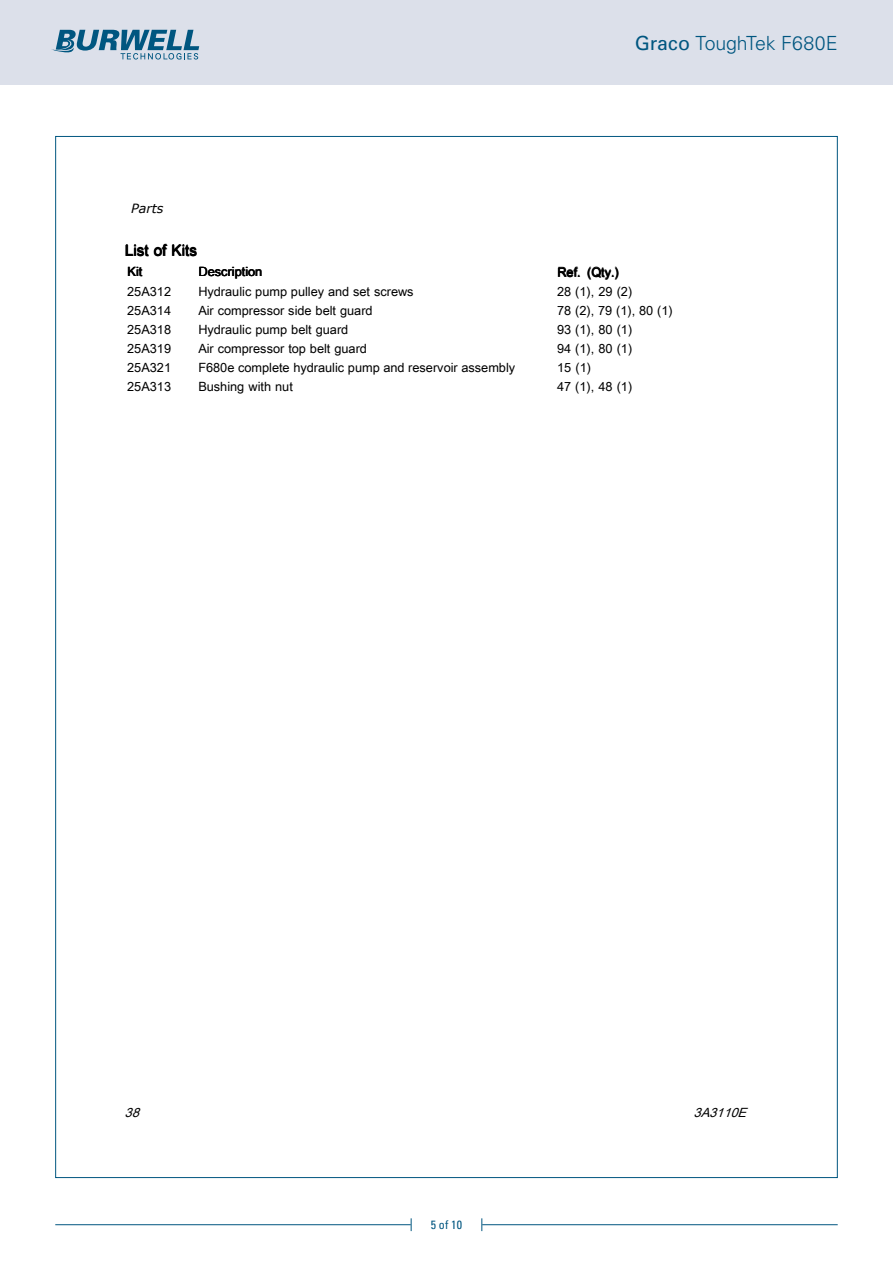
<style>
.page{position:relative;width:893px;height:1263px;background:#fff}
.page>*{position:absolute;margin:0;border:0;box-sizing:border-box;transform-origin:0 0}
.t1{font:300 19.5px "Univers";letter-spacing:-.005em;color:#005680}
.t2{font:15.3px "Arial Unicode MS";color:#000}
.t3{font:12.75px "Arial Unicode MS";color:#000}
.t4{font:italic 12.75px "Arial Unicode MS";color:#000}
.t5{font:italic 12.75px "Verdana";color:#000}
.t6{font:condensed 12px "Univers";color:#005680}
.s1{font-weight:400}
</style>
<div class="page">
<div style="left:0;top:0;width:893px;height:85px;background:#dce0ea"></div>
<svg style="left:51px;top:30px;width:148px;height:30px"></svg>
<hr style="left:55px;top:1224px;width:356px;height:1px;background:#005680">
<svg style="left:411px;top:1218px;width:1px;height:13px"></svg>
<hr style="left:482px;top:1224px;width:356px;height:1px;background:#005680">
<svg style="left:481px;top:1218px;width:1px;height:13px"></svg>
<h1 class="t1" style="left:635px;top:31px;width:205px"><span class="s1">Graco</span> ToughTek F680E</h1>
<p class="t5" style="left:131px;top:199px;width:34px">Parts</p>
<p class="t2" style="left:125px;top:239px;width:73px">List of Kits</p>
<p class="t3" style="left:127px;top:263px;width:16px">Kit</p>
<p class="t3" style="left:198px;top:263px;width:65px">Description</p>
<p class="t3" style="left:199px;top:262px;width:65px">Description</p>
<p class="t3" style="left:557px;top:263px;width:63px">Ref. (Qty.)</p>
<p class="t3" style="left:127px;top:282px;width:45px">25A312</p>
<p class="t3" style="left:198px;top:282px;width:217px">Hydraulic pump pulley and set screws</p>
<p class="t3" style="left:557px;top:282px;width:77px">28 (1), 29 (2)</p>
<p class="t3" style="left:127px;top:301px;width:45px">25A314</p>
<p class="t3" style="left:198px;top:301px;width:176px">Air compressor side belt guard</p>
<p class="t3" style="left:557px;top:301px;width:117px">78 (2), 79 (1), 80 (1)</p>
<p class="t3" style="left:127px;top:320px;width:45px">25A318</p>
<p class="t3" style="left:198px;top:320px;width:152px">Hydraulic pump belt guard</p>
<p class="t3" style="left:557px;top:320px;width:77px">93 (1), 80 (1)</p>
<p class="t3" style="left:127px;top:339px;width:45px">25A319</p>
<p class="t3" style="left:198px;top:339px;width:170px">Air compressor top belt guard</p>
<p class="t3" style="left:557px;top:339px;width:77px">94 (1), 80 (1)</p>
<p class="t3" style="left:127px;top:358px;width:45px">25A321</p>
<p class="t3" style="left:198px;top:358px;width:318px">F680e complete hydraulic pump and reservoir assembly</p>
<p class="t3" style="left:557px;top:358px;width:35px">15 (1)</p>
<p class="t3" style="left:127px;top:377px;width:45px">25A313</p>
<p class="t3" style="left:198px;top:377px;width:96px">Bushing with nut</p>
<p class="t3" style="left:557px;top:377px;width:77px">47 (1), 48 (1)</p>
<p class="t4" style="left:125px;top:1103px;width:22px">38</p>
<p class="t4" style="left:694px;top:1103px;width:60px">3A3110E</p>
<p class="t6" style="left:431px;top:1217px;width:33px">5 of 10</p>
</div>
